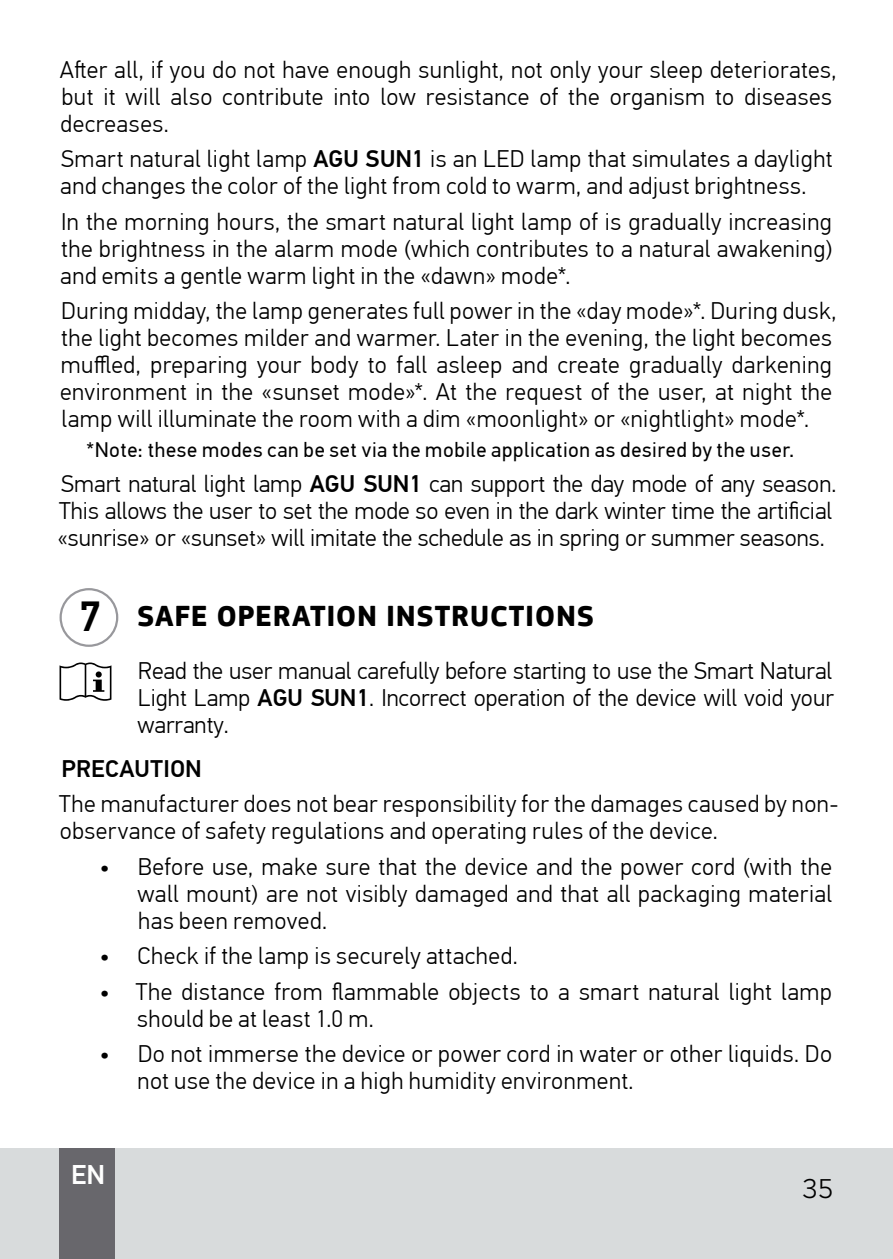
<style>
.page{position:relative;width:893px;height:1259px;background:#fff}
.page>*{position:absolute;margin:0;border:0;box-sizing:border-box;transform-origin:0 0}
.t1{font:500 42px "PF Din Text Pro";color:#000}
.t2{font:700 30px "PF Square Sans Pro";letter-spacing:.02em;color:#000}
.t3{font:300 27px "Core Sans A35";color:#000}
.t4{font:500 27px "PF Din Text Pro";color:#fff}
.t5{font:300 24px/27px "PF Din Text Pro";letter-spacing:.02em;color:#000}
.t6{font:300 24px/27px "PF Din Text Pro";color:#000}
.t7{font:500 24px "PF Din Text Pro";letter-spacing:.015em;color:#000}
.t8{font:21px "PF Din Text Pro";letter-spacing:.03em;color:#000}
.s1{font-weight:500}
.s2{font-weight:400}
</style>
<div class="page">
<div style="left:0;top:1148px;width:893px;height:111px;background:#d8dbdc"></div>
<div style="left:60px;top:1148px;width:55px;height:111px;background:#68676c"></div>
<div style="left:60px;top:588px;width:58px;height:59px;border:2px solid #98989c;border-radius:50%"></div>
<svg style="left:60px;top:662px;width:51px;height:39px"></svg>
<p class="t5" style="left:60px;top:56px;width:778px">After all, if you do not have enough sunlight, not only your sleep deteriorates, but it will also contribute into low resistance of the organism to diseases decreases.</p>
<p class="t5" style="left:60px;top:146px;width:774px">Smart natural light lamp <span class="s1">AGU SUN1</span> is an LED lamp that simulates a daylight and changes the color of the light from cold to warm, and adjust brightness.</p>
<p class="t5" style="left:60px;top:208px;width:774px;text-align:justify">In the morning hours, the smart natural light lamp of is gradually increasing the brightness in the alarm mode (which contributes to a natural awakening) and emits a gentle warm light in the «dawn» mode*.</p>
<p class="t5" style="left:60px;top:298px;width:778px">During midday, the lamp generates full power in the «day mode»*. During dusk, the light becomes milder and warmer. Later in the evening, the light becomes muffled, preparing your body to fall asleep and create gradually darkening environment in the «sunset mode»*. At the request of the user, at night the lamp will illuminate the room with a dim «moonlight» or «nightlight» mode*.</p>
<p class="t8" style="left:87px;top:437px;width:709px">*Note: these modes can be set via the mobile application as desired by the user.</p>
<p class="t6" style="left:58px;top:471px;width:780px">Smart natural light lamp <span class="s1">AGU SUN1</span> can support the day mode of any season.<br>This allows the user to set the mode so even in the dark winter time the artificial «sunrise» or «sunset» will imitate the schedule as in spring or summer seasons.</p>
<h1 class="t1" style="left:79px;top:591px;width:24px">7</h1>
<p class="t2" style="left:137px;top:598px;width:459px">SAFE OPERATION INSTRUCTIONS</p>
<p class="t5" style="left:137px;top:657px;width:698px;text-align:justify">Read the user manual carefully before starting to use the Smart Natural Light Lamp <span class="s1">AGU SUN1</span>. Incorrect operation of the device will void your warranty.</p>
<p class="t7" style="left:61px;top:754px;width:142px">PRECAUTION</p>
<p class="t5" style="left:59px;top:791px;width:781px">The manufacturer does not bear responsibility for the damages caused by non&shy;observance of safety regulations and operating rules of the device.</p>
<p class="t5" style="left:137px;top:853px;width:696px;text-align:justify;text-indent:-37px"><span class="s2">•</span> Before use, make sure that the device and the power cord (with the wall mount) are not visibly damaged and that all packaging material has been removed.</p>
<p class="t5" style="left:100px;top:943px;width:419px"><span class="s2">•</span> Check if the lamp is securely attached.</p>
<p class="t5" style="left:137px;top:978px;width:696px;text-indent:-37px"><span class="s2">•</span> The distance from flammable objects to a smart natural light lamp should be at least 1.0 m.</p>
<p class="t5" style="left:137px;top:1041px;width:696px;text-indent:-37px"><span class="s2">•</span> Do not immerse the device or power cord in water or other liquids. Do not use the device in a high humidity environment.</p>
<p class="t4" style="left:71px;top:1158px;width:35px">EN</p>
<p class="t3" style="left:802px;top:1171px;width:33px">35</p>
</div>
